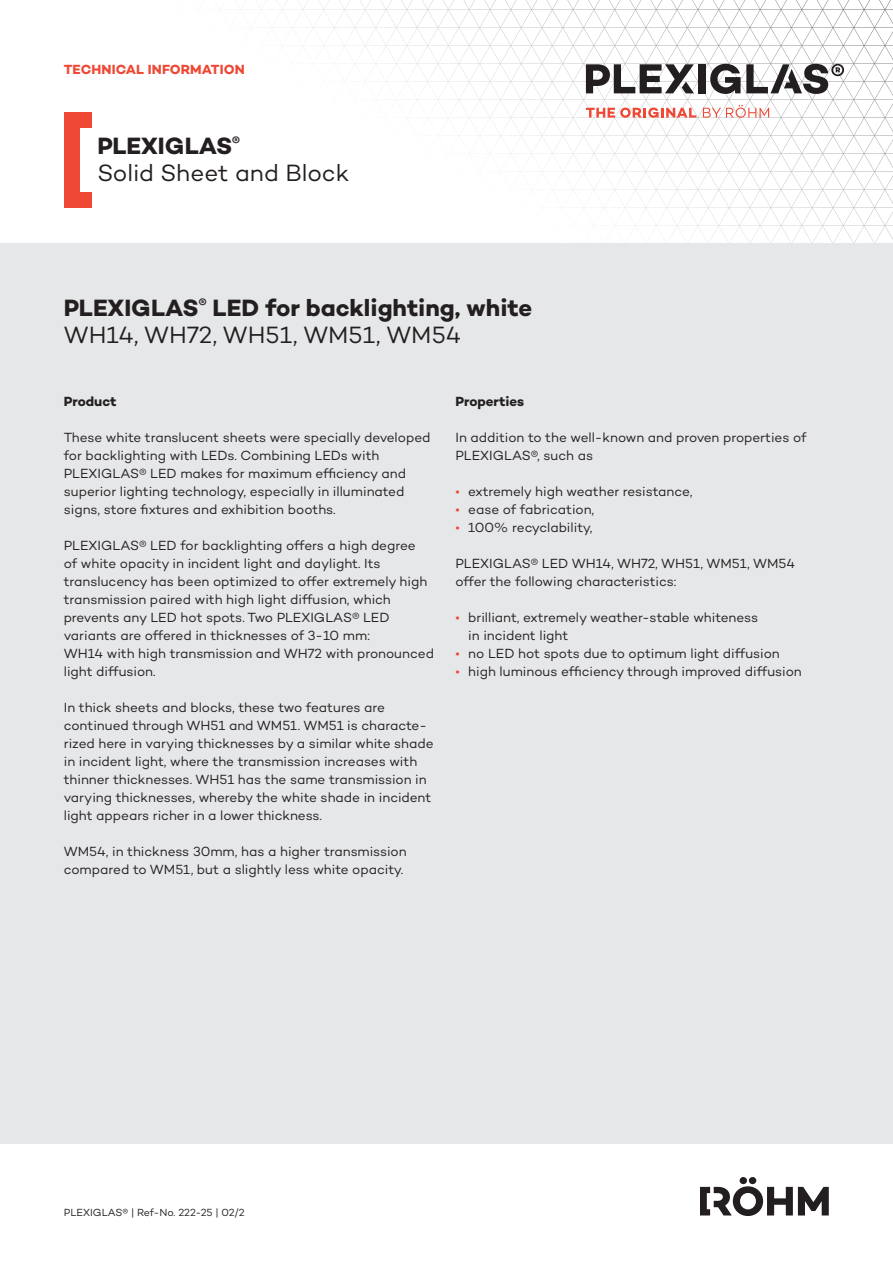
<style>
.page{position:relative;width:893px;height:1263px;background:#fff}
.page>*{position:absolute;margin:0;border:0;box-sizing:border-box;transform-origin:0 0}
.t1{font:700 24px/27px "Campton";color:#231f20}
.t2{font:24px/27px "Campton";letter-spacing:-.005em;color:#231f20}
.t3{font:13.5px/18px "Campton";color:#231f20}
.t4{font:700 13.5px "Campton";letter-spacing:.01em;color:#ef4835}
.t5{font:700 13.5px "Campton";color:#231f20}
.t6{font:10.5px "Campton";color:#231f20}
.s1{font-weight:700}
.s2{font-weight:400}
.s3{color:#ef4835}
</style>
<div class="page">
<div style="left:0;top:244px;width:893px;height:900px;background:#e6e7e9"></div>
<div style="left:749px;top:1177px;width:7px;height:7px;background:#231f20;border-radius:50%"></div>
<div style="left:740px;top:1177px;width:7px;height:7px;background:#231f20;border-radius:50%"></div>
<svg style="left:700px;top:1186px;width:129px;height:30px"></svg>
<svg style="left:0;top:0;width:893px;height:244px"></svg>
<p class="t4" style="left:64px;top:61px;width:182px">TECHNICAL INFORMATION</p>
<h1 class="t2" style="left:97px;top:132px;width:253px"><span class="s1">PLEXIGLAS</span><sup>®<br></sup>Solid Sheet and Block</h1>
<h1 class="t1" style="left:64px;top:294px;width:470px">PLEXIGLAS<sup>®</sup> LED for backlighting, white<br><span class="s2">WH14, WH72, WH51, WM51, WM54</span></h1>
<p class="t5" style="left:64px;top:393px;width:54px">Product</p>
<p class="t3" style="left:64px;top:428px;width:368px">These white translucent sheets were specially developed for backlighting with LEDs. Combining LEDs with PLEXIGLAS® LED makes for maximum efficiency and superior lighting technology, especially in illuminated signs, store fixtures and exhibition booths.</p>
<p class="t3" style="left:64px;top:536px;width:372px">PLEXIGLAS® LED for backlighting offers a high degree<br>of white opacity in incident light and daylight. Its translucency has been optimized to offer extremely high transmission paired with high light diffusion, which prevents any LED hot spots. Two PLEXIGLAS® LED variants are offered in thicknesses of 3-10 mm:<br>WH14 with high transmission and WH72 with pronounced light diffusion.</p>
<p class="t3" style="left:64px;top:698px;width:371px">In thick sheets and blocks, these two features are continued through WH51 and WM51. WM51 is characte&shy;rized here in varying thicknesses by a similar white shade in incident light, where the transmission increases with thinner thicknesses. WH51 has the same transmission in varying thicknesses, whereby the white shade in incident light appears richer in a lower thickness.</p>
<p class="t3" style="left:64px;top:842px;width:344px">WM54, in thickness 30mm, has a higher transmission compared to WM51, but a slightly less white opacity.</p>
<p class="t5" style="left:455px;top:393px;width:70px">Properties</p>
<p class="t3" style="left:455px;top:428px;width:353px">In addition to the well-known and proven properties of<br>PLEXIGLAS®, such as</p>
<p class="t3" style="left:455px;top:482px;width:238px"><span class="s3">•</span> extremely high weather resistance,</p>
<p class="t3" style="left:455px;top:500px;width:140px"><span class="s3">•</span> ease of fabrication,</p>
<p class="t3" style="left:455px;top:518px;width:138px"><span class="s3">•</span> 100% recyclability,</p>
<p class="t3" style="left:455px;top:554px;width:341px">PLEXIGLAS® LED WH14, WH72, WH51, WM51, WM54 offer the following characteristics:</p>
<p class="t3" style="left:468px;top:608px;width:291px;text-indent:-13px"><span class="s3">•</span> brilliant, extremely weather-stable whiteness in incident light</p>
<p class="t3" style="left:455px;top:644px;width:326px"><span class="s3">•</span> no LED hot spots due to optimum light diffusion</p>
<p class="t3" style="left:455px;top:662px;width:348px"><span class="s3">•</span> high luminous efficiency through improved diffusion</p>
<p class="t6" style="left:64px;top:1206px;width:182px">PLEXIGLAS® | Ref-No. 222-25 | 02/2</p>
</div>
